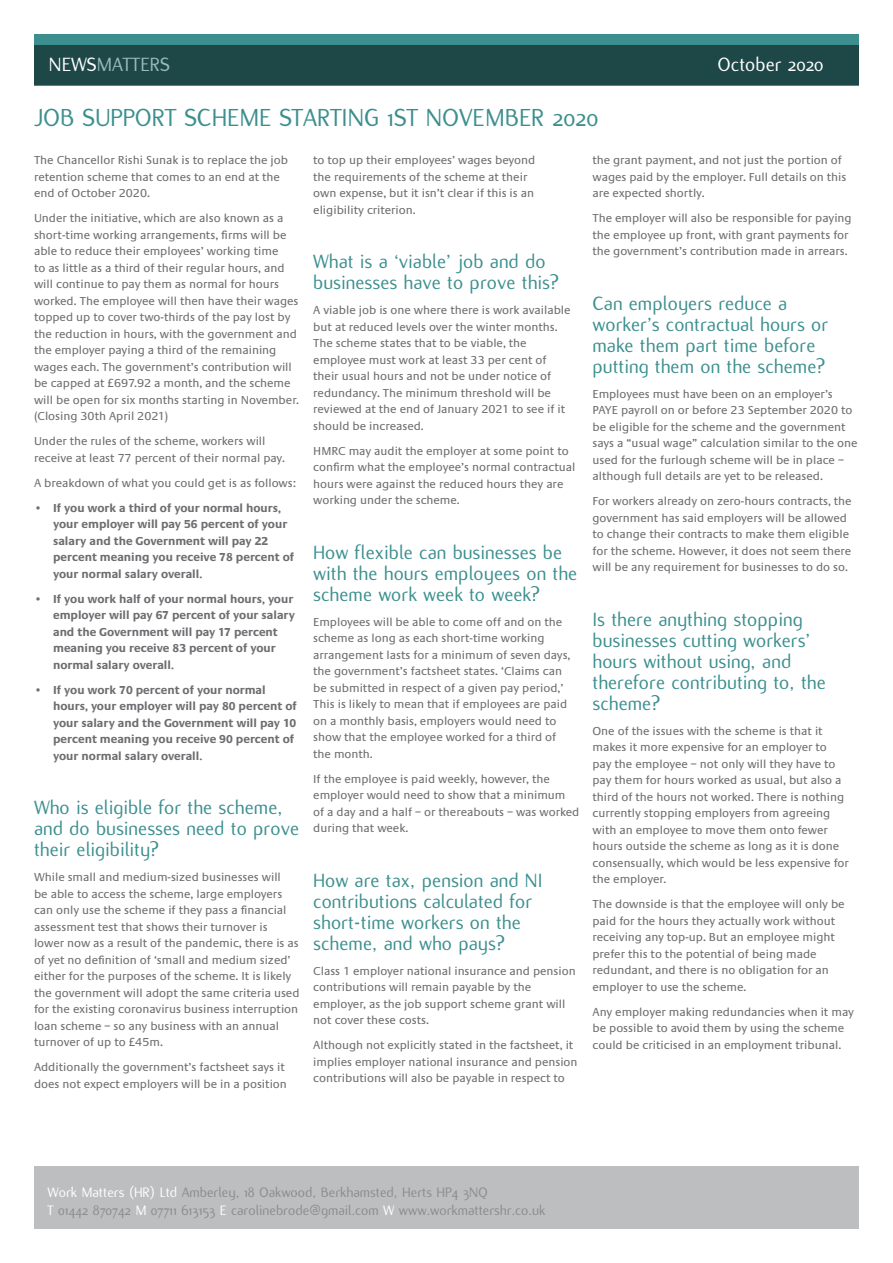
<style>
.page{position:relative;width:893px;height:1263px;background:#fff}
.page>*{position:absolute;margin:0;border:0;box-sizing:border-box;transform-origin:0 0}
.t1{font:27px "Flux";color:#3d8f8f}
.t2{font:21px/21px "Flux";color:#3d8f8f}
.t3{font:21px "Flux";color:#9abbbd}
.t4{font:21px "Flux";color:#fff}
.t5{font:15px/18px "Flux";color:#8a8c8e}
.t6{font:12px/16.5px "Praxis";color:#6d6e71}
.t7{font:700 12px/16.5px "Praxis";color:#6d6e71}
.s1{color:#fff}
</style>
<div class="page">
<div style="left:34px;top:34px;width:825px;height:51px;background:#3d8f8f"></div>
<div style="left:34px;top:45px;width:825px;height:40px;background:#1e4747"></div>
<div style="left:34px;top:1167px;width:825px;height:62px;background:#bcbec0"></div>
<h2 class="t3" style="left:49px;top:53px;width:123px"><span class="s1">NEWS</span>MATTERS</h2>
<h2 class="t4" style="left:718px;top:53px;width:107px">October 2020</h2>
<h1 class="t1" style="left:34px;top:103px;width:566px">JOB SUPPORT SCHEME STARTING 1ST NOVEMBER 2020</h1>
<p class="t6" style="left:34px;top:152px;width:256px">The Chancellor Rishi Sunak is to replace the job retention scheme that comes to an end at the end of October 2020.</p>
<p class="t6" style="left:34px;top:210px;width:267px">Under the initiative, which are also known as a short-time working arrangements, firms will be able to reduce their employees’ working time<br>to as little as a third of their regular hours, and will continue to pay them as normal for hours worked. The employee will then have their wages topped up to cover two-thirds of the pay lost by the reduction in hours, with the government and the employer paying a third of the remaining wages each. The government’s contribution will be capped at £697.92 a month, and the scheme will be open for six months starting in November. (Closing 30th April 2021)</p>
<p class="t6" style="left:34px;top:433px;width:252px">Under the rules of the scheme, workers will receive at least 77 percent of their normal pay.</p>
<p class="t6" style="left:34px;top:475px;width:263px">A breakdown of what you could get is as follows:</p>
<p class="t7" style="left:53px;top:500px;width:242px;text-indent:-19px">• If you work a third of your normal hours, your employer will pay 56 percent of your salary and the Government will pay 22 percent meaning you receive 78 percent of your normal salary overall.</p>
<p class="t7" style="left:53px;top:591px;width:243px;text-indent:-19px">• If you work half of your normal hours, your employer will pay 67 percent of your salary and the Government will pay 17 percent meaning you receive 83 percent of your normal salary overall.</p>
<p class="t7" style="left:53px;top:682px;width:245px;text-indent:-19px">• If you work 70 percent of your normal hours, your employer will pay 80 percent of your salary and the Government will pay 10 percent meaning you receive 90 percent of your normal salary overall.</p>
<h2 class="t2" style="left:34px;top:797px;width:267px">Who is eligible for the scheme, and do businesses need to prove their eligibility?</h2>
<p class="t6" style="left:34px;top:869px;width:267px">While small and medium-sized businesses will<br>be able to access the scheme, large employers can only use the scheme if they pass a financial assessment test that shows their turnover is lower now as a result of the pandemic, there is as of yet no definition of ‘small and medium sized’ either for the purposes of the scheme. It is likely the government will adopt the same criteria used for the existing coronavirus business interruption loan scheme – so any business with an annual turnover of up to £45m.</p>
<p class="t6" style="left:34px;top:1059px;width:254px">Additionally the government’s factsheet says it does not expect employers will be in a position</p>
<p class="t6" style="left:592px;top:152px;width:255px">the grant payment, and not just the portion of wages paid by the employer. Full details on this are expected shortly.</p>
<p class="t6" style="left:592px;top:210px;width:261px">The employer will also be responsible for paying the employee up front, with grant payments for the government’s contribution made in arrears.</p>
<h2 class="t2" style="left:592px;top:293px;width:237px">Can employers reduce a worker’s contractual hours or make them part time before putting them on the scheme?</h2>
<p class="t6" style="left:592px;top:386px;width:267px">Employees must have been on an employer’s PAYE payroll on or before 23 September 2020 to be eligible for the scheme and the government says a “usual wage” calculation similar to the one used for the furlough scheme will be in place – although full details are yet to be released.</p>
<p class="t6" style="left:592px;top:493px;width:261px">For workers already on zero-hours contracts, the government has said employers will be allowed to change their contracts to make them eligible for the scheme. However, it does not seem there will be any requirement for businesses to do so.</p>
<h2 class="t2" style="left:592px;top:609px;width:235px">Is there anything stopping businesses cutting workers’ hours without using, and therefore contributing to, the scheme?</h2>
<p class="t6" style="left:592px;top:723px;width:258px">One of the issues with the scheme is that it makes it more expensive for an employer to pay the employee – not only will they have to pay them for hours worked as usual, but also a third of the hours not worked. There is nothing currently stopping employers from agreeing with an employee to move them onto fewer hours outside the scheme as long as it is done consensually, which would be less expensive for the employer.</p>
<p class="t6" style="left:592px;top:896px;width:254px">The downside is that the employee will only be paid for the hours they actually work without receiving any top-up. But an employee might prefer this to the potential of being made redundant, and there is no obligation for an employer to use the scheme.</p>
<p class="t6" style="left:592px;top:1004px;width:263px">Any employer making redundancies when it may be possible to avoid them by using the scheme could be criticised in an employment tribunal.</p>
<p class="t6" style="left:313px;top:152px;width:224px">to top up their employees’ wages beyond the requirements of the scheme at their own expense, but it isn’t clear if this is an eligibility criterion.</p>
<h2 class="t2" style="left:313px;top:251px;width:247px">What is a ‘viable’ job and do businesses have to prove this?</h2>
<p class="t6" style="left:313px;top:302px;width:259px">A viable job is one where there is work available but at reduced levels over the winter months.<br>The scheme states that to be viable, the employee must work at least 33 per cent of their usual hours and not be under notice of redundancy. The minimum threshold will be reviewed at the end of January 2021 to see if it should be increased.</p>
<p class="t6" style="left:313px;top:443px;width:264px">HMRC may audit the employer at some point to confirm what the employee’s normal contractual hours were against the reduced hours they are working under the scheme.</p>
<h2 class="t2" style="left:313px;top:542px;width:266px">How flexible can businesses be with the hours employees on the scheme work week to week?</h2>
<p class="t6" style="left:313px;top:614px;width:259px">Employees will be able to come off and on the scheme as long as each short-time working arrangement lasts for a minimum of seven days, the government’s factsheet states. ‘Claims can be submitted in respect of a given pay period,’ This is likely to mean that if employees are paid on a monthly basis, employers would need to show that the employee worked for a third of the month.</p>
<p class="t6" style="left:313px;top:771px;width:268px">If the employee is paid weekly, however, the employer would need to show that a minimum of a day and a half – or thereabouts – was worked during that week.</p>
<h2 class="t2" style="left:313px;top:870px;width:231px">How are tax, pension and NI contributions calculated for short-time workers on the scheme, and who pays?</h2>
<p class="t6" style="left:313px;top:963px;width:264px">Class 1 employer national insurance and pension contributions will remain payable by the employer, as the job support scheme grant will not cover these costs.</p>
<p class="t6" style="left:313px;top:1037px;width:266px">Although not explicitly stated in the factsheet, it implies employer national insurance and pension contributions will also be payable in respect to</p>
<p class="t5" style="left:47px;top:1183px;width:499px"><span class="s1">Work Matters (HR) Ltd</span> Amberley, 18 Oakwood, Berkhamsted, Herts HP4 3NQ<br><span class="s1">T</span> 01442 870742 <span class="s1">M</span> 07711 613153 <span class="s1">E</span> carolinebrode@gmail.com <span class="s1">W</span> www.workmattershr.co.uk</p>
</div>
